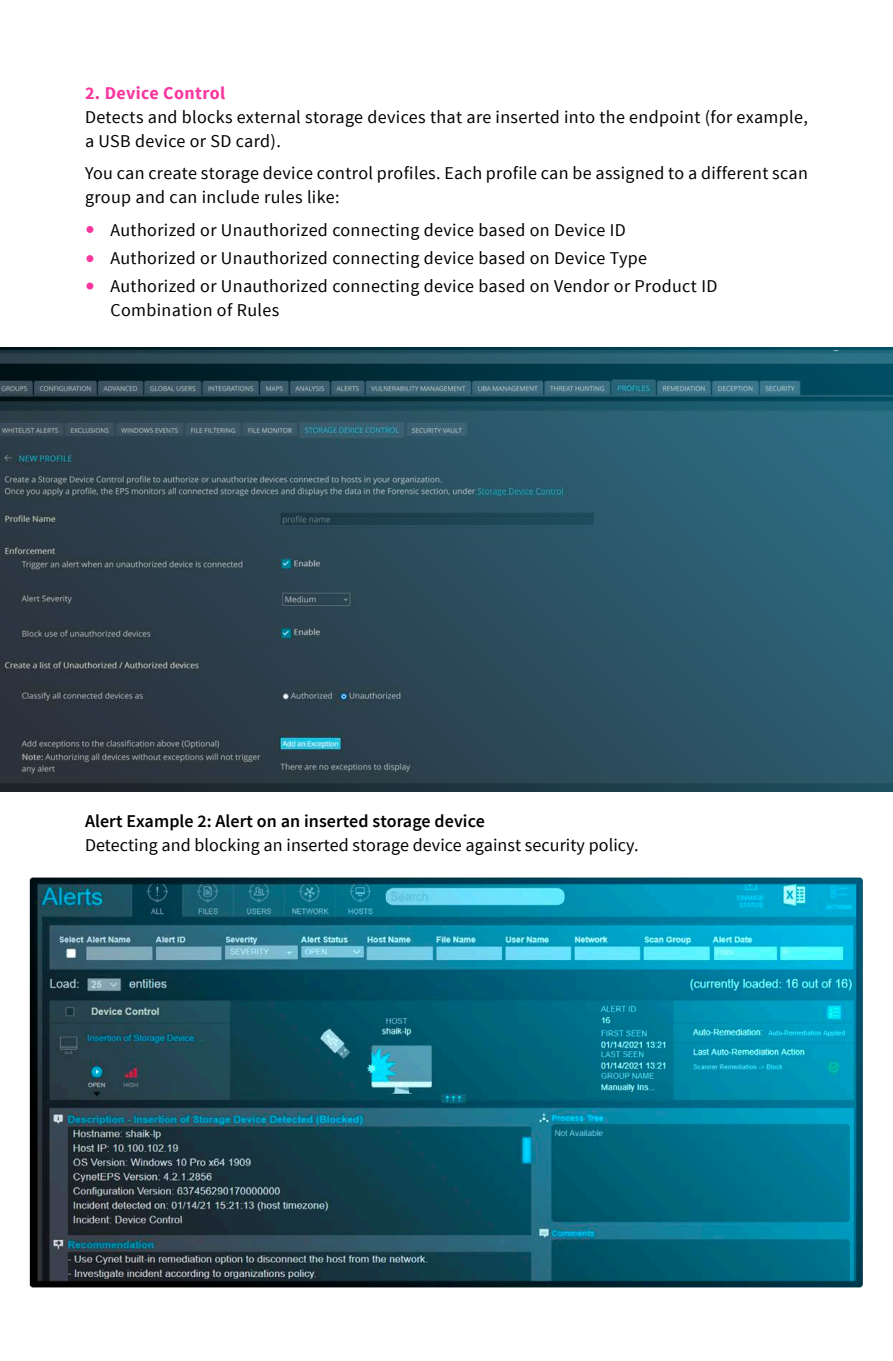
<style>
.page{position:relative;width:893px;height:1361px;background:#fff}
.page>*{position:absolute;margin:0;border:0;box-sizing:border-box;transform-origin:0 0}
.text{font:18px/24px "Source Sans Pro";letter-spacing:.02em;color:#000}
.text-2{font:600 18px "Source Sans Pro";letter-spacing:.005em;color:#000}
.text-3{font:700 18px "Source Sans Pro";letter-spacing:.02em;color:#f9379f}
</style>
<div class="page">
<div style="left:86px;top:226px;width:7px;height:7px;background:#f9379f;border-radius:50%"></div>
<div style="left:86px;top:255px;width:7px;height:7px;background:#f9379f;border-radius:50%"></div>
<div style="left:86px;top:282px;width:7px;height:7px;background:#f9379f;border-radius:50%"></div>
<img style="left:29px;top:877px;width:834px;height:410px">
<img style="left:0;top:348px;width:893px;height:443px">
<p class="text-3" style="left:85px;top:81px;width:142px">2. Device Control</p>
<p class="text" style="left:85px;top:105px;width:724px">Detects and blocks external storage devices that are inserted into the endpoint (for example, a USB device or SD card .(</p>
<p class="text" style="left:85px;top:161px;width:724px">You can create storage device control profiles. Each profile can be assigned to a different scan group and can include rules like:</p>
<p class="text" style="left:111px;top:218px;width:517px">Authorized or Unauthorized connecting device based on Device ID</p>
<p class="text" style="left:111px;top:246px;width:538px">Authorized or Unauthorized connecting device based on Device Type</p>
<p class="text" style="left:111px;top:274px;width:608px">Authorized or Unauthorized connecting device based on Vendor or Product ID</p>
<p class="text" style="left:111px;top:298px;width:170px">Combination of Rules</p>
<p class="text-2" style="left:85px;top:809px;width:401px">Alert Example 2: Alert on an inserted storage device</p>
<p class="text" style="left:85px;top:833px;width:555px">Detecting and blocking an inserted storage device against security policy.</p>
</div>
